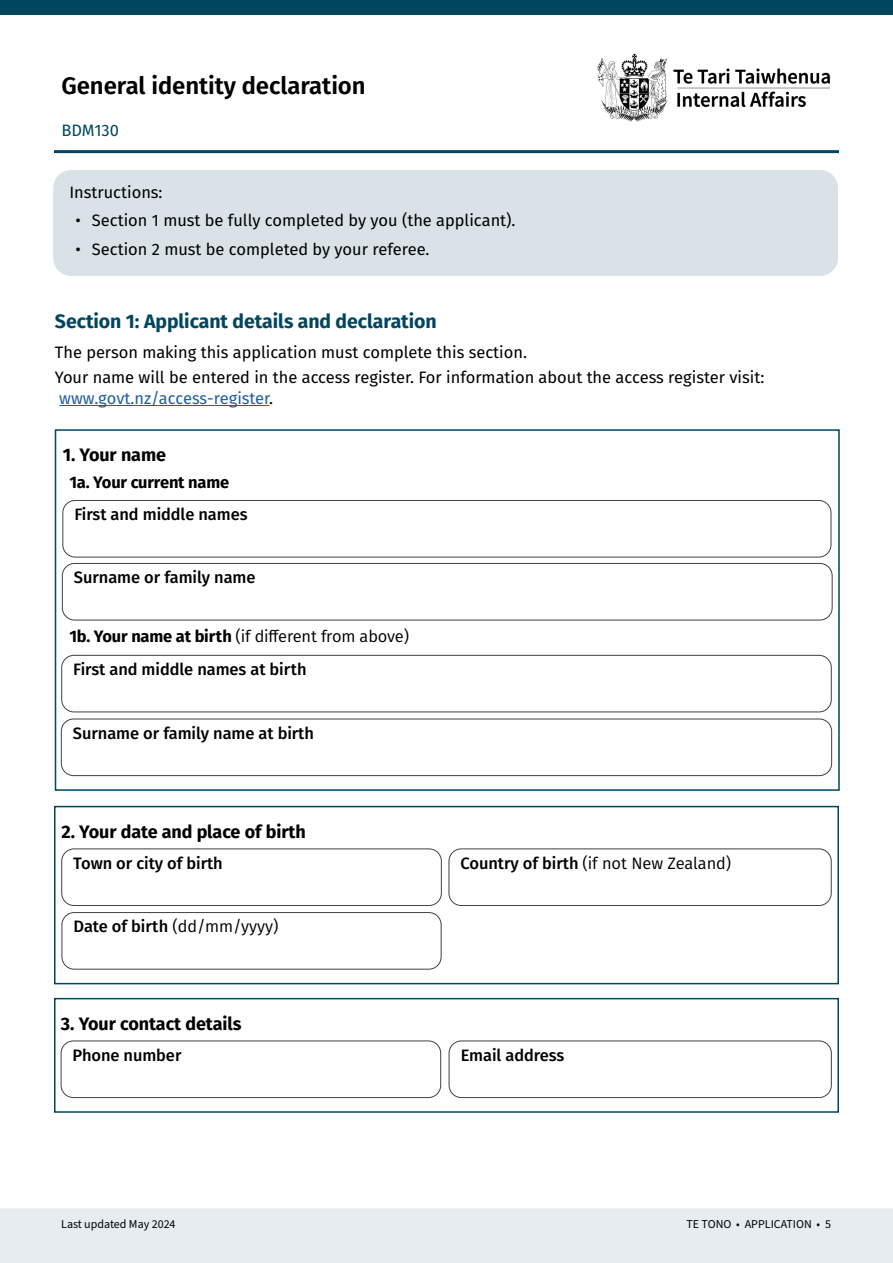
<style>
.page{position:relative;width:893px;height:1263px;background:#fff}
.page>*{position:absolute;margin:0;border:0;box-sizing:border-box;transform-origin:0 0}
.t1{font:600 24px "Fira Sans";letter-spacing:-.005em;color:#000}
.t2{font:700 19.5px "Fira Sans";letter-spacing:-.005em;color:#00465f}
.t3{font:700 18px "Fira Sans";letter-spacing:-.005em;color:#000}
.t4{font:16.5px/25.2px "Fira Sans";color:#000}
.t5{font:500 16.5px "Fira Sans";letter-spacing:-.005em;color:#000}
.t6{font:16.5px "Fira Sans";letter-spacing:-.01em;color:#000}
.t7{font:16.5px "Fira Sans";color:#215e9e}
.t8{font:700 16.5px "Fira Sans";letter-spacing:-.01em;color:#000}
.t9{font:16.5px "Fira Sans";letter-spacing:-.005em;color:#00465f}
.t10{font:12px "Source Sans Pro";color:#000}
.s1{color:#000}
.s2{font-weight:700}
.s3{font-weight:500}
</style>
<div class="page">
<hr style="left:54px;top:150px;width:785px;height:3px;background:#00465f">
<img style="left:597px;top:54px;width:233px;height:68px">
<div style="left:0;top:0;width:893px;height:15px;background:#00465f"></div>
<div style="left:0;top:1208px;width:893px;height:55px;background:#e6ecef"></div>
<div style="left:54px;top:806px;width:785px;height:178px;border:2px solid #00465f"></div>
<div style="left:55px;top:429px;width:785px;height:362px;border:2px solid #00465f"></div>
<hr style="left:59px;top:405px;width:210px;height:1px;background:#215e9e">
<div style="left:63px;top:500px;width:768px;height:57px;border:1px solid #414042;border-radius:12px"></div>
<div style="left:62px;top:655px;width:769px;height:57px;border:1px solid #414042;border-radius:12px"></div>
<div style="left:62px;top:563px;width:770px;height:57px;border:1px solid #414042;border-radius:12px"></div>
<div style="left:61px;top:719px;width:771px;height:57px;border:1px solid #414042;border-radius:12px"></div>
<div style="left:53px;top:170px;width:785px;height:106px;background:#d9e3e7;border-radius:18px"></div>
<div style="left:62px;top:849px;width:379px;height:57px;border:1px solid #414042;border-radius:12px"></div>
<div style="left:62px;top:912px;width:379px;height:57px;border:1px solid #414042;border-radius:12px"></div>
<div style="left:449px;top:849px;width:382px;height:57px;border:1px solid #414042;border-radius:12px"></div>
<div style="left:54px;top:998px;width:785px;height:115px;border:2px solid #00465f"></div>
<div style="left:61px;top:1041px;width:380px;height:57px;border:1px solid #414042;border-radius:12px"></div>
<div style="left:449px;top:1041px;width:382px;height:57px;border:1px solid #414042;border-radius:12px"></div>
<h1 class="t1" style="left:62px;top:66px;width:306px">General identity declaration</h1>
<p class="t9" style="left:62px;top:118px;width:59px">BDM130</p>
<p class="t4" style="left:69px;top:179px;width:95px">Instructions:</p>
<p class="t4" style="left:75px;top:208px;width:442px">• Section 1 must be fully completed by you (the applicant).</p>
<p class="t4" style="left:75px;top:236px;width:356px">• Section 2 must be completed by your referee.</p>
<p class="t2" style="left:55px;top:305px;width:383px">Section 1: Applicant details and declaration</p>
<p class="t4" style="left:55px;top:339px;width:711px">The person making this application must complete this section.<br>Your name will be entered in the access register. For information about the access register visit:</p>
<p class="t7" style="left:59px;top:386px;width:215px">www.govt.nz/access-register<span class="s1">.</span></p>
<p class="t3" style="left:63px;top:440px;width:105px">1. Your name</p>
<p class="t8" style="left:69px;top:468px;width:161px">1a. Your current name</p>
<p class="t5" style="left:74px;top:501px;width:175px">First and middle names</p>
<p class="t5" style="left:74px;top:564px;width:183px">Surname or family name</p>
<p class="t6" style="left:69px;top:624px;width:341px"><span class="s2">1b. Your name at birth</span> (if different from above)</p>
<p class="t5" style="left:73px;top:656px;width:235px">First and middle names at birth</p>
<p class="t5" style="left:73px;top:720px;width:242px">Surname or family name at birth</p>
<p class="t3" style="left:62px;top:816px;width:246px">2. Your date and place of birth</p>
<p class="t5" style="left:73px;top:850px;width:151px">Town or city of birth</p>
<p class="t6" style="left:74px;top:914px;width:206px"><span class="s3">Date of birth</span> (dd/mm/yyyy)</p>
<p class="t6" style="left:461px;top:851px;width:272px"><span class="s3">Country of birth</span> (if not New Zealand)</p>
<p class="t3" style="left:61px;top:1008px;width:182px">3. Your contact details</p>
<p class="t5" style="left:73px;top:1042px;width:110px">Phone number</p>
<p class="t5" style="left:461px;top:1042px;width:105px">Email address</p>
<p class="t10" style="left:61px;top:1216px;width:116px">Last updated May 2024</p>
<p class="t10" style="left:686px;top:1216px;width:146px">TE TONO • APPLICATION • 5</p>
</div>
